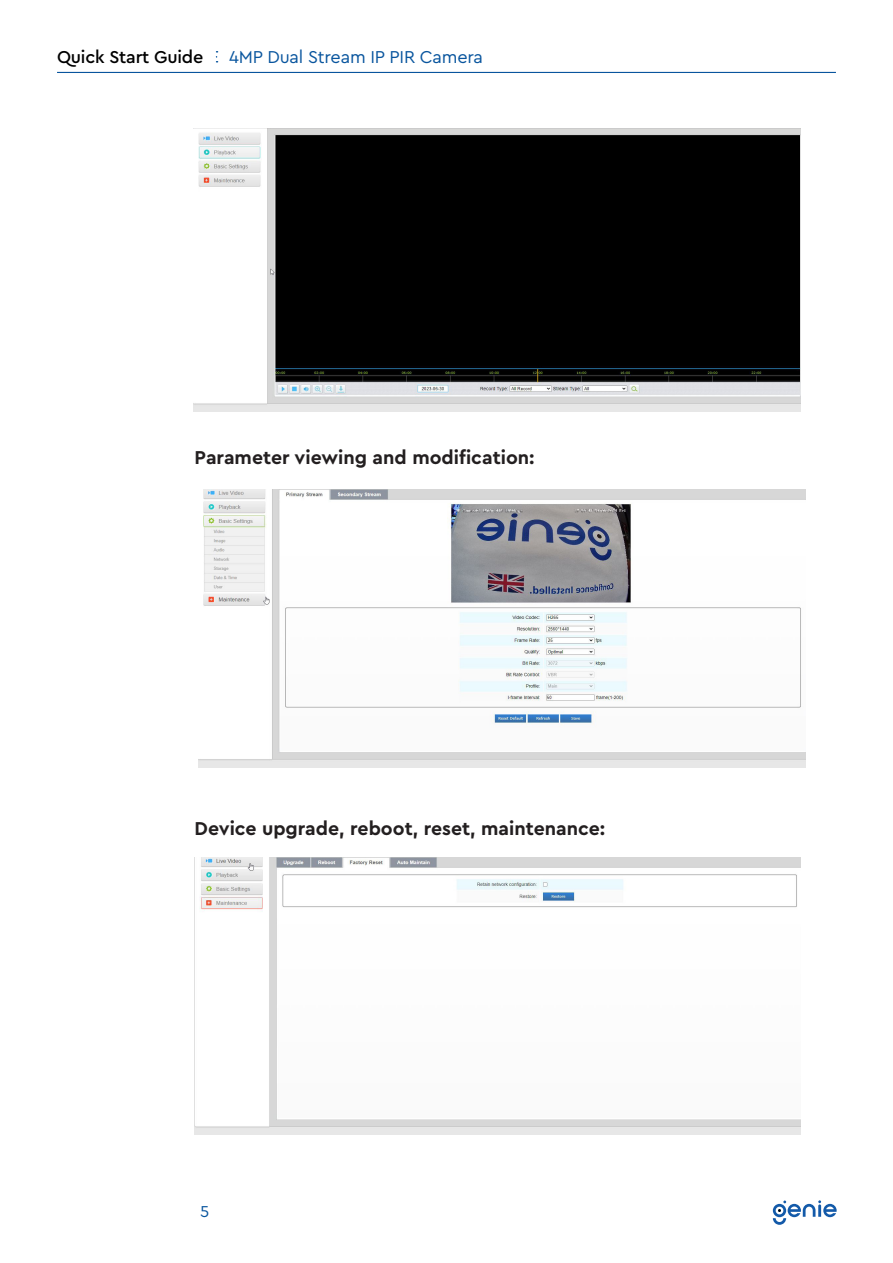
<style>
.page{position:relative;width:893px;height:1263px;background:#fff}
.page>*{position:absolute;margin:0;border:0;box-sizing:border-box;transform-origin:0 0}
.t1{font:700 19.5px "Cera Pro";color:#231f20}
.t2{font:18px "Cera Pro";letter-spacing:-.01em;color:#09559e}
.t3{font:500 18px "Cera Pro";letter-spacing:-.01em;color:#000}
.t4{font:16.5px "Cera Pro";color:#09559e}
</style>
<div class="page">
<hr style="left:57px;top:72px;width:779px;height:1px;background:#09559e">
<svg style="left:216px;top:51px;width:2px;height:12px"></svg>
<svg style="left:773px;top:1200px;width:64px;height:25px"></svg>
<img style="left:193px;top:128px;width:608px;height:284px">
<img style="left:199px;top:489px;width:606px;height:279px">
<img style="left:194px;top:857px;width:607px;height:277px">
<p class="t3" style="left:57px;top:45px;width:148px">Quick Start Guide</p>
<p class="t2" style="left:229px;top:45px;width:255px">4MP Dual Stream IP PIR Camera</p>
<p class="t1" style="left:195px;top:445px;width:342px">Parameter viewing and modification:</p>
<p class="t1" style="left:195px;top:815px;width:412px">Device upgrade, reboot, reset, maintenance:</p>
<p class="t4" style="left:200px;top:1200px;width:11px">5</p>
</div>
